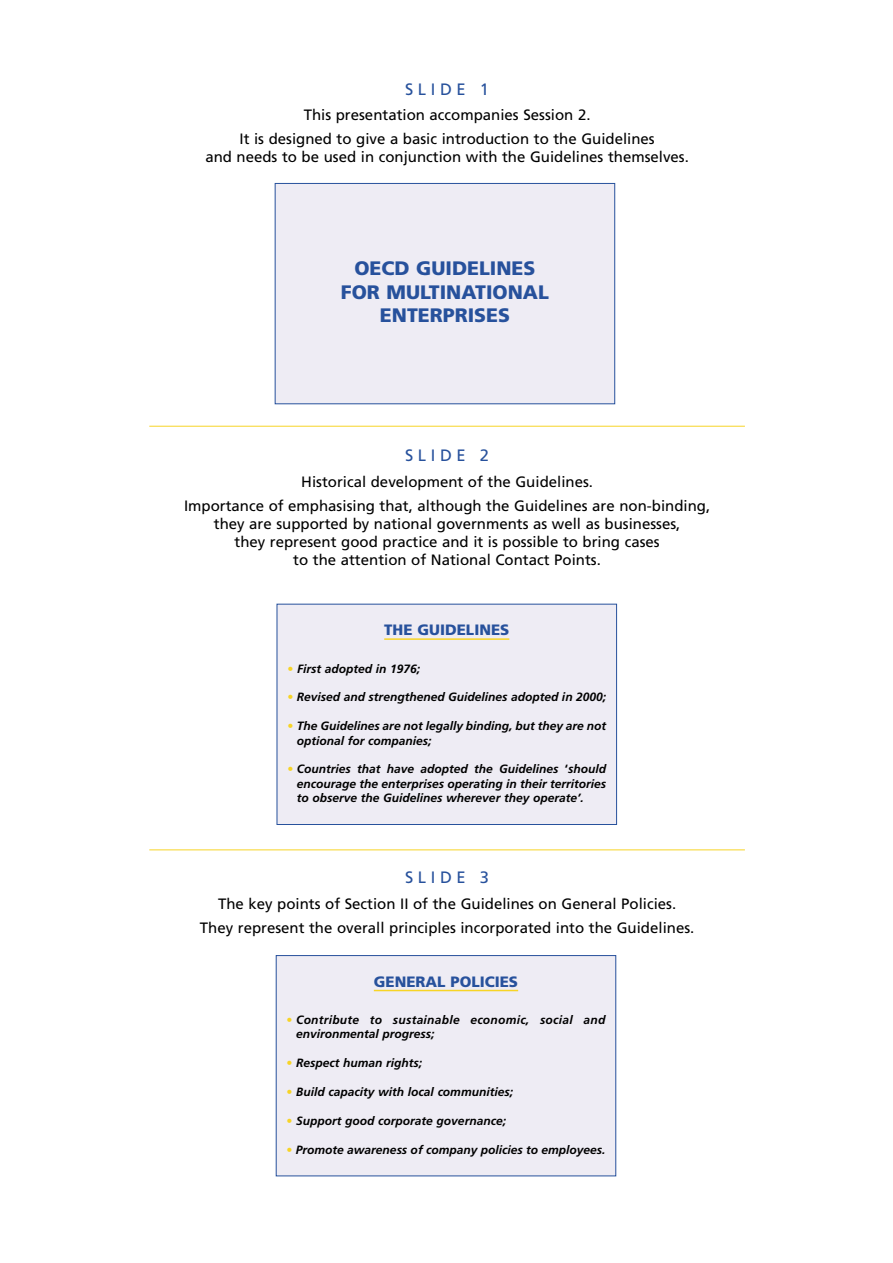
<style>
.page{position:relative;width:893px;height:1263px;background:#fff}
.page>*{position:absolute;margin:0;border:0;box-sizing:border-box;transform-origin:0 0}
.t1{font:900 19.5px/23.4px "Frutiger";color:#27519c;text-align:center}
.t2{font:16.5px "Frutiger";letter-spacing:.28em;color:#27519c}
.t3{font:15px/24.5px "Frutiger";color:#000;text-align:center}
.t4{font:900 15px "Frutiger";color:#27519c}
.t5{font:italic 700 12px/14.4px "Frutiger";color:#000}
.t6{font:italic 700 12px/14.4px "Frutiger";letter-spacing:.02em;color:#000}
.s1{font-style:normal;color:#f7d426}
.s2{font-style:normal}
</style>
<div class="page">
<div style="left:275px;top:183px;width:339px;height:221px;background:#eeecf4"></div>
<div style="left:275px;top:183px;width:340px;height:221px;border:1px solid #27519c"></div>
<div style="left:277px;top:604px;width:339px;height:221px;background:#eeecf4"></div>
<hr style="left:384px;top:638px;width:125px;height:2px;background:#f7d426">
<div style="left:276px;top:604px;width:341px;height:221px;border:1px solid #27519c"></div>
<div style="left:276px;top:956px;width:339px;height:220px;background:#eeecf4"></div>
<hr style="left:374px;top:990px;width:144px;height:1px;background:#f7d426">
<div style="left:276px;top:955px;width:340px;height:221px;border:1px solid #27519c"></div>
<hr style="left:149px;top:426px;width:596px;height:1px;background:#f7d426">
<hr style="left:149px;top:850px;width:596px;height:1px;background:#f7d426">
<p class="t2" style="left:405px;top:82px;width:85px">SLIDE 1</p>
<p class="t3" style="left:239px;top:103px;width:416px">This presentation accompanies Session 2.<br>It is designed to give a basic introduction to the Guidelines</p>
<p class="t3" style="left:205px;top:146px;width:485px">and needs to be used in conjunction with the Guidelines themselves.</p>
<h1 class="t1" style="left:341px;top:258px;width:209px">OECD GUIDELINES<br>FOR MULTINATIONAL<br>ENTERPRISES</h1>
<p class="t2" style="left:405px;top:448px;width:85px">SLIDE 2</p>
<p class="t3" style="left:184px;top:470px;width:527px">Historical development of the Guidelines.<br>Importance of emphasising that, although the Guidelines are non-binding,</p>
<p class="t3" style="left:214px;top:516px;width:468px;line-height:18px">they are supported by national governments as well as businesses, they represent good practice and it is possible to bring cases<br>to the attention of National Contact Points.</p>
<p class="t4" style="left:384px;top:623px;width:127px">THE GUIDELINES</p>
<p class="t5" style="left:287px;top:662px;width:134px"><span class="s1">•</span> First adopted in 1976;</p>
<p class="t5" style="left:287px;top:691px;width:320px"><span class="s1">•</span> Revised and strengthened Guidelines adopted in 2000;</p>
<p class="t5" style="left:297px;top:719px;width:311px;text-indent:-9px"><span class="s1">•</span> The Guidelines are not legally binding, but they are not optional for companies;</p>
<p class="t5" style="left:297px;top:763px;width:311px;text-align:justify;text-indent:-9px"><span class="s1">•</span> Countries that have adopted the Guidelines <span class="s2">‘</span>should encourage the enterprises operating in their territories to observe the Guidelines wherever they operate’.</p>
<p class="t2" style="left:405px;top:870px;width:85px">SLIDE 3</p>
<p class="t3" style="left:200px;top:892px;width:496px">The key points of Section II of the Guidelines on General Policies.<br>They represent the overall principles incorporated into the Guidelines.</p>
<p class="t4" style="left:374px;top:975px;width:146px">GENERAL POLICIES</p>
<p class="t6" style="left:296px;top:1013px;width:311px;text-indent:-9px"><span class="s1">•</span> Contribute to sustainable economic, social and environmental progress;</p>
<p class="t5" style="left:286px;top:1056px;width:137px"><span class="s1">•</span> Respect human rights;</p>
<p class="t5" style="left:286px;top:1085px;width:228px"><span class="s1">•</span> Build capacity with local communities;</p>
<p class="t5" style="left:286px;top:1114px;width:221px"><span class="s1">•</span> Support good corporate governance;</p>
<p class="t5" style="left:286px;top:1143px;width:320px"><span class="s1">•</span> Promote awareness of company policies to employees.</p>
</div>
